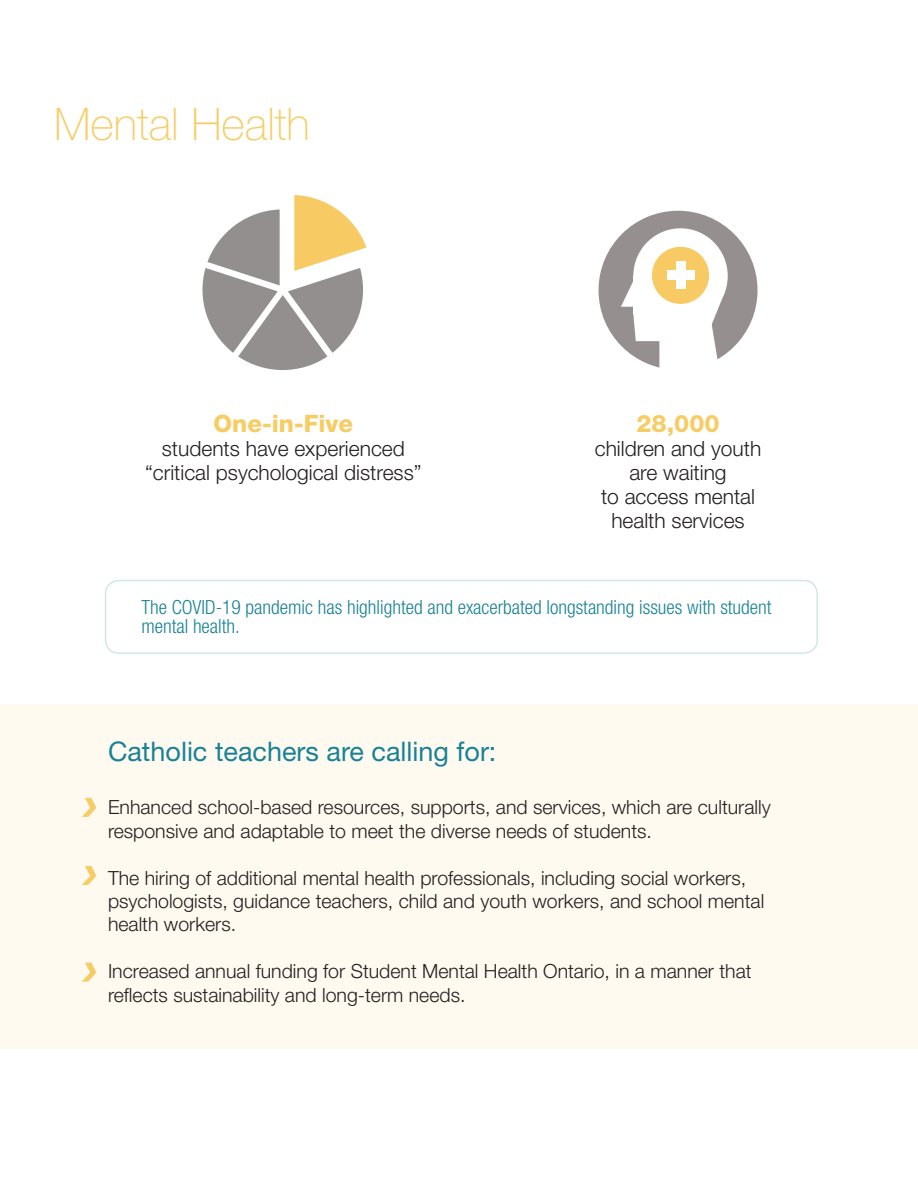
<style>
.page{position:relative;width:918px;height:1188px;background:#fff}
.page>*{position:absolute;margin:0;border:0;box-sizing:border-box;transform-origin:0 0}
.t1{font:100 45px "Helvetica Neue LT Std";color:#f8cc64}
.t2{font:27px "Helvetica Neue LT Std";color:#1a8296}
.t3{font:800 24px "Helvetica Neue LT Std";color:#f8cc64}
.t4{font:300 21px/24px "Helvetica Neue LT Std";color:#231f20;text-align:center}
.t5{font:300 19.5px/23.4px "Helvetica Neue LT Std";color:#231f20}
.t6{font:300 condensed 19.5px/19.5px "Helvetica Neue LT Std";color:#1a8296}
</style>
<div class="page">
<div style="left:0;top:704px;width:918px;height:345px;background:#fefaef"></div>
<div style="left:105px;top:580px;width:713px;height:74px;border:2px solid #1a8296;border-radius:14px"></div>
<svg style="left:82px;top:798px;width:14px;height:19px"></svg>
<svg style="left:82px;top:866px;width:14px;height:19px"></svg>
<svg style="left:82px;top:963px;width:14px;height:19px"></svg>
<div style="left:599px;top:211px;width:159px;height:159px;background:#958f90;border-radius:50%"></div>
<div style="left:633px;top:228px;width:95px;height:96px;background:#fff;border-radius:50%"></div>
<svg style="left:621px;top:281px;width:104px;height:89px"></svg>
<div style="left:652px;top:247px;width:57px;height:57px;background:#f8ca64;border-radius:50%"></div>
<div style="left:676px;top:262px;width:9px;height:27px;background:#fff"></div>
<div style="left:667px;top:270px;width:27px;height:10px;background:#fff"></div>
<svg style="left:202px;top:195px;width:164px;height:175px"></svg>
<h1 class="t1" style="left:54px;top:98px;width:257px">Mental Health</h1>
<p class="t3" style="left:214px;top:409px;width:141px">One-in-Five</p>
<p class="t4" style="left:145px;top:436px;width:278px">students have experienced “critical psychological distress”</p>
<p class="t3" style="left:636px;top:409px;width:85px">28,000</p>
<p class="t4" style="left:595px;top:436px;width:168px">children and youth are waiting<br>to access mental health services</p>
<p class="t6" style="left:141px;top:597px;width:632px">The COVID-19 pandemic has highlighted and exacerbated longstanding issues with student mental health.</p>
<h2 class="t2" style="left:108px;top:735px;width:390px">Catholic teachers are calling for:</h2>
<p class="t5" style="left:108px;top:795px;width:664px">Enhanced school-based resources, supports, and services, which are culturally responsive and adaptable to meet the diverse needs of students.</p>
<p class="t5" style="left:108px;top:866px;width:658px">The hiring of additional mental health professionals, including social workers, psychologists, guidance teachers, child and youth workers, and school mental health workers.</p>
<p class="t5" style="left:108px;top:959px;width:645px">Increased annual funding for Student Mental Health Ontario, in a manner that reflects sustainability and long-term needs.</p>
</div>
